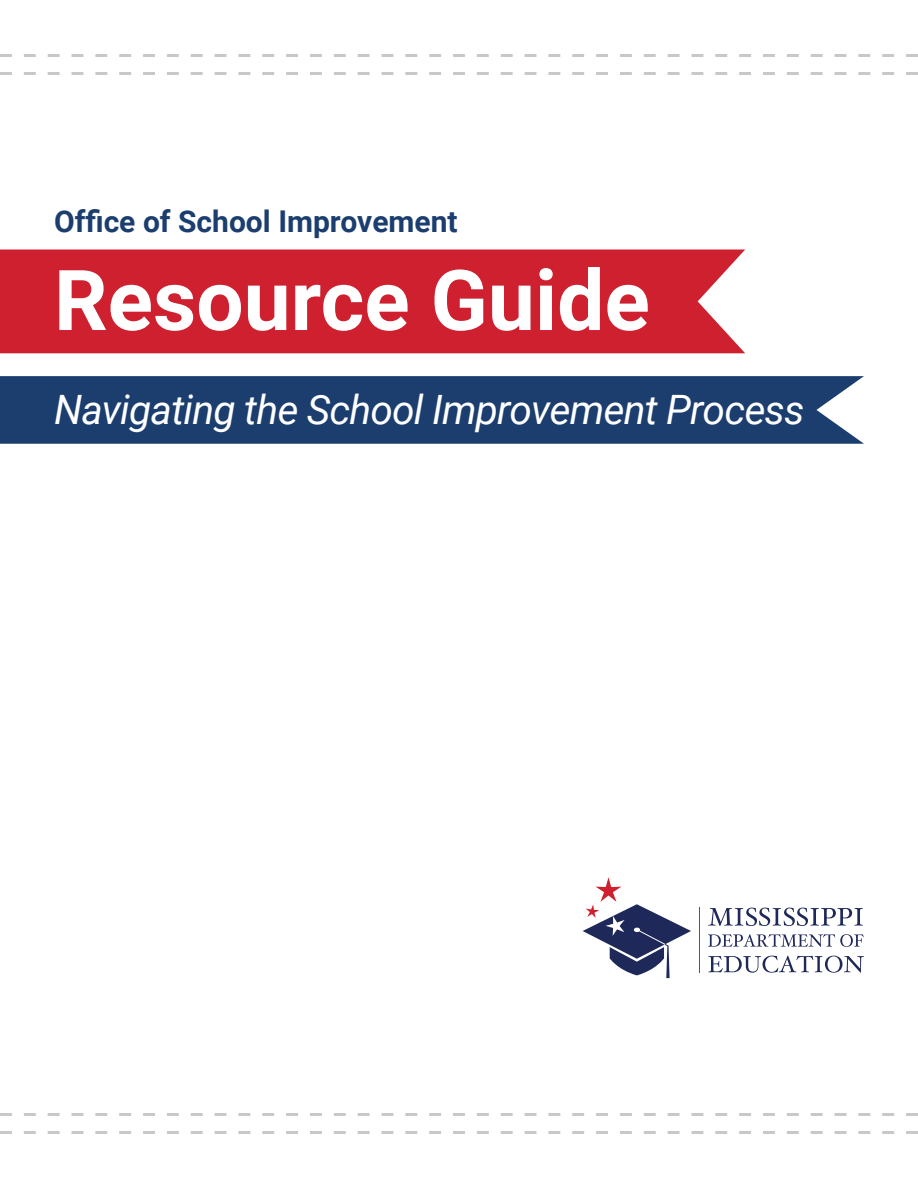
<style>
.page{position:relative;width:918px;height:1188px;background:#fff}
.page>*{position:absolute;margin:0;border:0;box-sizing:border-box;transform-origin:0 0}
.t1{font:700 84px "Roboto";color:#fff}
.t2{font:italic 40.5px "Roboto";letter-spacing:-.02em;color:#fff}
.t3{font:700 30px "Roboto";color:#1b3e6f}
</style>
<div class="page">
<div style="left:0;top:250px;width:745px;height:103px;background:#cf202f"></div>
<svg style="left:583px;top:877px;width:108px;height:101px"></svg>
<svg style="left:708px;top:934px;width:156px;height:13px"></svg>
<svg style="left:708px;top:956px;width:156px;height:17px"></svg>
<hr style="left:699px;top:907px;width:1px;height:66px;background:#ce202f">
<svg style="left:708px;top:908px;width:155px;height:18px"></svg>
<svg style="left:0;top:1131px;width:918px;height:3px"></svg>
<svg style="left:0;top:1113px;width:918px;height:3px"></svg>
<svg style="left:0;top:72px;width:918px;height:3px"></svg>
<svg style="left:0;top:54px;width:918px;height:3px"></svg>
<div style="left:0;top:376px;width:864px;height:68px;background:#1b3e6f"></div>
<p class="t3" style="left:54px;top:201px;width:405px">Office of School Improvement</p>
<h1 class="t1" style="left:54px;top:241px;width:597px">Resource Guide</h1>
<p class="t2" style="left:54px;top:381px;width:752px">Navigating the School Improvement Process</p>
</div>
